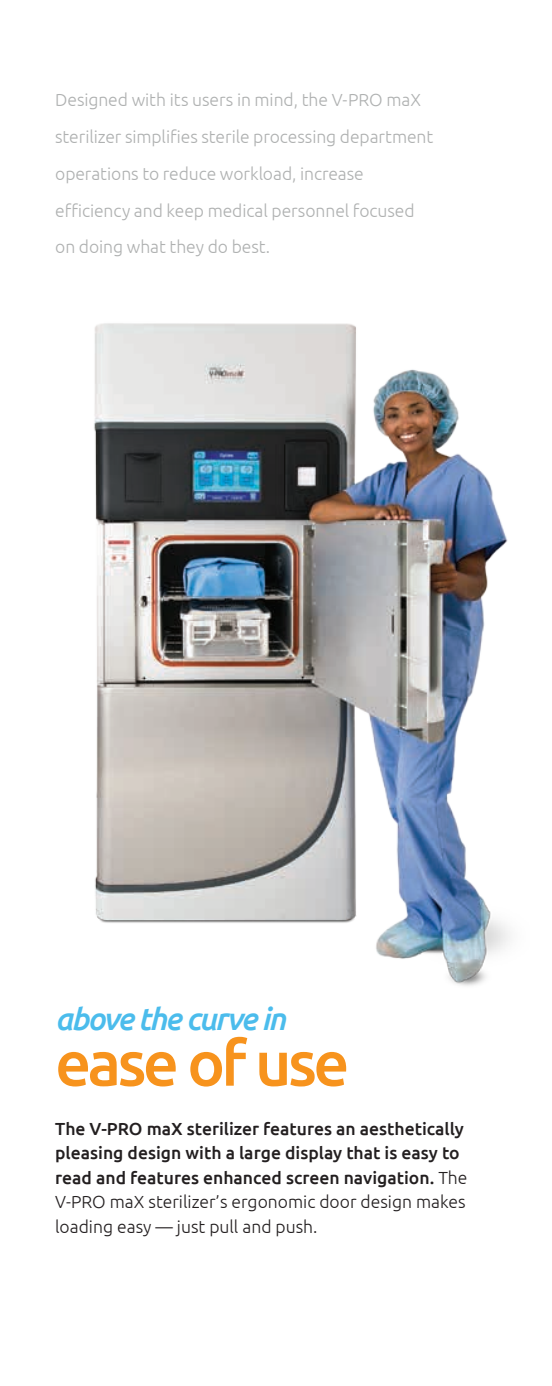
<style>
.page{position:relative;width:552px;height:1386px;background:#fff}
.page>*{position:absolute;margin:0;border:0;box-sizing:border-box;transform-origin:0 0}
.t1{font:500 63px "Ubuntu";letter-spacing:-.055em;color:#f7931d}
.t2{font:italic 500 31.5px "Ubuntu";letter-spacing:-.055em;color:#4bbcec}
.t3{font:500 17.5px/24.5px "Ubuntu";color:#231f20}
.t4{font:300 17.5px/36.8px "Ubuntu";letter-spacing:-.005em;color:#afb1b1}
.s1{font-weight:300}
</style>
<div class="page">
<img style="left:94px;top:323px;width:416px;height:663px">
<p class="t4" style="left:55px;top:81px;width:379px">Designed with its users in mind, the V-PRO maX sterilizer simplifies sterile processing department operations to reduce workload, increase efficiency and keep medical personnel focused on doing what they do best.</p>
<h2 class="t2" style="left:55px;top:999px;width:232px">above the curve in</h2>
<h1 class="t1" style="left:55px;top:1023px;width:295px">ease of use</h1>
<p class="t3" style="left:55px;top:1116px;width:413px">The V-PRO maX sterilizer features an aesthetically pleasing design with a large display that is easy to read and features enhanced screen navigation. <span class="s1">The V-PRO maX sterilizer’s ergonomic door design makes loading easy — just pull and push.</span></p>
</div>
